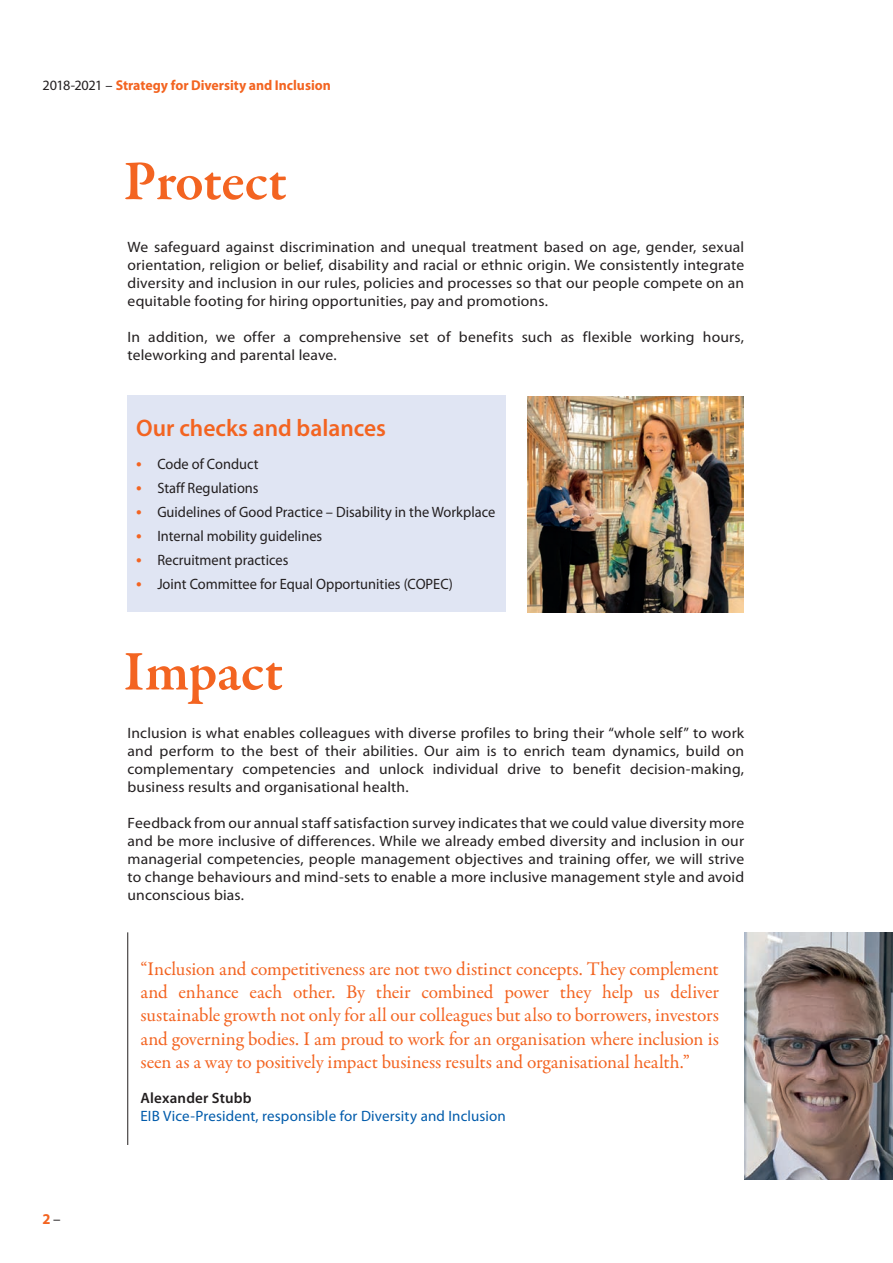
<style>
.page{position:relative;width:893px;height:1263px;background:#fff}
.page>*{position:absolute;margin:0;border:0;box-sizing:border-box;transform-origin:0 0}
.t1{font:600 57px "Garamond Premr Pro";letter-spacing:-.01em;color:#f36421}
.t2{font:600 24px "Myriad Pro";color:#f36421}
.t3{font:19.5px/23.4px "Garamond Premr Pro";color:#f36421;text-align:justify}
.t4{font:15px/18px "Myriad Pro";letter-spacing:.005em;color:#231f20;text-align:justify;scale:1.04 1}
.t5{font:15px "Myriad Pro";letter-spacing:.005em;color:#231f20;scale:.96 1}
.t6{font:15px "Myriad Pro";letter-spacing:.01em;color:#015bab}
.t7{font:600 15px "Myriad Pro";letter-spacing:.01em;color:#231f20}
.t8{font:700 15px "Myriad Pro";color:#f36421}
.t9{font:700 14.25px "Myriad Pro";color:#f36421}
.s1{font-weight:400;color:#231f20}
.s2{font-weight:600;font-size:18px;color:#f36421}
</style>
<div class="page">
<div style="left:128px;top:395px;width:378px;height:216px;background:#e0e5f3"></div>
<hr style="left:127px;top:932px;width:1px;height:213px;background:#231f20">
<img style="left:744px;top:932px;width:149px;height:247px">
<img style="left:527px;top:396px;width:216px;height:216px">
<p class="t9" style="left:43px;top:77px;width:290px"><span class="s1">2018-2021 –</span> Strategy for Diversity and Inclusion</p>
<h1 class="t1" style="left:123px;top:146px;width:165px">Protect</h1>
<p class="t4" style="left:128px;top:238px;width:594px">We safeguard against discrimination and unequal treatment based on age, gender, sexual orientation, religion or belief, disability and racial or ethnic origin. We consistently integrate diversity and inclusion in our rules, policies and processes so that our people compete on an equitable footing for hiring opportunities, pay and promotions.</p>
<p class="t4" style="left:128px;top:328px;width:594px">In addition, we offer a comprehensive set of benefits such as flexible working hours, teleworking and parental leave.</p>
<h2 class="t2" style="left:136px;top:414px;width:252px">Our checks and balances</h2>
<p class="t5" style="left:136px;top:456px;width:129px"><span class="s2">•</span> Code of Conduct</p>
<p class="t5" style="left:136px;top:480px;width:129px"><span class="s2">•</span> Staff Regulations</p>
<p class="t5" style="left:136px;top:504px;width:376px"><span class="s2">•</span> Guidelines of Good Practice – Disability in the Workplace</p>
<p class="t5" style="left:136px;top:528px;width:195px"><span class="s2">•</span> Internal mobility guidelines</p>
<p class="t5" style="left:136px;top:552px;width:160px"><span class="s2">•</span> Recruitment practices</p>
<p class="t5" style="left:136px;top:576px;width:332px"><span class="s2">•</span> Joint Committee for Equal Opportunities (COPEC)</p>
<h1 class="t1" style="left:123px;top:637px;width:161px">Impact</h1>
<p class="t4" style="left:128px;top:724px;width:594px">Inclusion is what enables colleagues with diverse profiles to bring their “whole self” to work and perform to the best of their abilities. Our aim is to enrich team dynamics, build on complementary competencies and unlock individual drive to benefit decision-making, business results and organisational health.</p>
<p class="t4" style="left:128px;top:814px;width:594px">Feedback from our annual staff satisfaction survey indicates that we could value diversity more and be more inclusive of differences. While we already embed diversity and inclusion in our managerial competencies, people management objectives and training offer, we will strive to change behaviours and mind-sets to enable a more inclusive management style and avoid unconscious bias.</p>
<p class="t8" style="left:43px;top:1211px;width:20px">2 <span class="s1">–</span></p>
<p class="t3" style="left:141px;top:957px;width:580px">“Inclusion and competitiveness are not two distinct concepts. They complement and enhance each other. By their combined power they help us deliver sustainable growth not only for all our colleagues but also to borrowers, investors and governing bodies. I am proud to work for an organisation where inclusion is seen as a way to positively impact business results and organisational health.”</p>
<p class="t7" style="left:141px;top:1090px;width:113px">Alexander Stubb</p>
<p class="t6" style="left:141px;top:1108px;width:367px">EIB Vice-President, responsible for Diversity and Inclusion</p>
</div>
